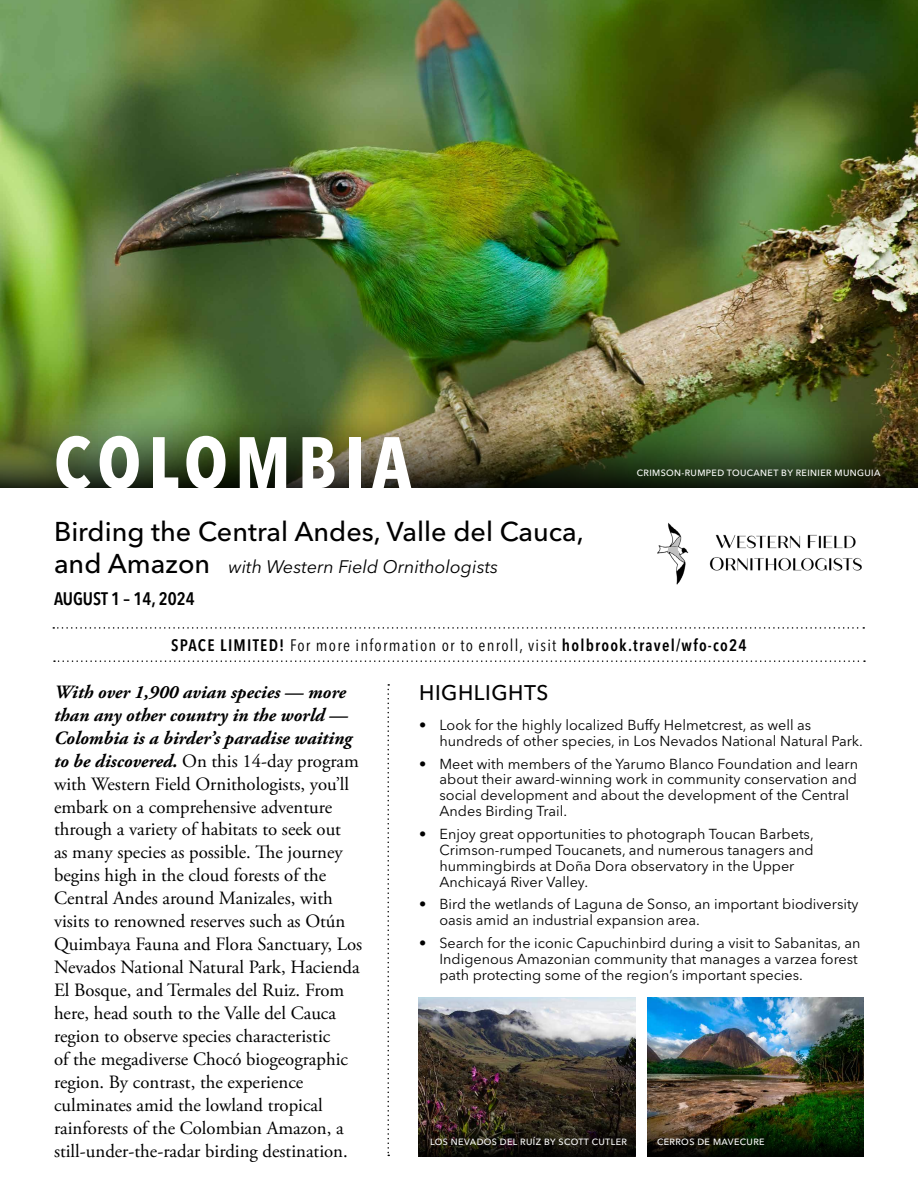
<style>
.page{position:relative;width:918px;height:1188px;background:#fff}
.page>*{position:absolute;margin:0;border:0;box-sizing:border-box;transform-origin:0 0}
._1_-_Country{font:700 condensed 72px "Avenir Next LT Pro";letter-spacing:.1em;color:#fff}
._1_-_Program_title{font:500 27px/32.4px "Avenir Next LT Pro";color:#000}
.Section_headers{font:500 21px "Avenir Next LT Pro";letter-spacing:.025em;color:#000}
._1_-_Romance_intro{font:18.75px/23px "Adobe Garamond Pro";color:#000}
._1_-_Affiliation_nam{font:italic 18px "Avenir Next LT Pro";color:#000}
._1_-_From_and_To_Dat{font:600 condensed 18px "Avenir Next LT Pro";color:#000}
._1_-_URL{font:600 condensed 16.5px "Avenir Next LT Pro";letter-spacing:.075em;color:#000}
.t1{font:14.4px/15.9px "Avenir Next LT Pro";color:#000}
.Photo_credit{font:500 9px "Avenir Next LT Pro";letter-spacing:.04em;color:#fff}
.s1{font-weight:400}
.s2{font-weight:700;font-style:italic}
</style>
<div class="page">
<img style="left:0;top:0;width:918px;height:410px">
<img style="left:0;top:410px;width:918px;height:78px">
<svg style="left:387px;top:684px;width:2px;height:472px"></svg>
<svg style="left:54px;top:660px;width:811px;height:2px"></svg>
<img style="left:418px;top:998px;width:217px;height:116px">
<svg style="left:418px;top:1114px;width:217px;height:42px;background:#221b12"></svg>
<img style="left:647px;top:998px;width:217px;height:116px">
<svg style="left:647px;top:1114px;width:217px;height:42px;background:#1d260c"></svg>
<img style="left:657px;top:522px;width:205px;height:63px">
<svg style="left:53px;top:627px;width:811px;height:2px"></svg>
<p class="_1_-_Country" style="left:54px;top:419px;width:359px">COLOMBIA</p>
<p class="_1_-_Program_title" style="left:54px;top:515px;width:531px">Birding the Central Andes, Valle del Cauca, and Amazon</p>
<p class="_1_-_From_and_To_Dat" style="left:54px;top:588px;width:142px">AUGUST 1 – 14, 2024</p>
<p class="_1_-_Affiliation_nam" style="left:228px;top:556px;width:271px">with Western Field Ornithologists</p>
<p class="Photo_credit" style="left:637px;top:467px;width:245px">CRIMSON-RUMPED TOUCANET BY REINIER MUNGUIA</p>
<p class="_1_-_URL" style="left:171px;top:635px;width:577px">SPACE LIMITED! <span class="s1">For more information or to enroll, visit</span> holbrook.travel/wfo-co24</p>
<p class="Section_headers" style="left:419px;top:680px;width:131px">HIGHLIGHTS</p>
<p class="t1" style="left:440px;top:717px;width:425px;text-indent:-20px">• Look for the highly localized Buffy Helmetcrest, as well as hundreds of other species, in Los Nevados National Natural Park.</p>
<p class="t1" style="left:440px;top:756px;width:420px;text-indent:-20px">• Meet with members of the Yarumo Blanco Foundation and learn about their award-winning work in community conservation and social development and about the development of the Central Andes Birding Trail.</p>
<p class="t1" style="left:440px;top:826px;width:376px;text-indent:-20px">• Enjoy great opportunities to photograph Toucan Barbets, Crimson-rumped Toucanets, and numerous tanagers and hummingbirds at Doña Dora observatory in the Upper Anchicayá River Valley.</p>
<p class="t1" style="left:440px;top:896px;width:421px;text-indent:-20px">• Bird the wetlands of Laguna de Sonso, an important biodiversity oasis amid an industrial expansion area.</p>
<p class="t1" style="left:440px;top:935px;width:423px;text-indent:-20px">• Search for the iconic Capuchinbird during a visit to Sabanitas, an<br>Indigenous Amazonian community that manages a varzea forest path protecting some of the region’s important species.</p>
<p class="_1_-_Romance_intro" style="left:54px;top:681px;width:310px"><span class="s2">With over 1,900 avian species — more than any other country in the world — Colombia is a birder’s paradise waiting to be discovered.</span> On this 14-day program with Western Field Ornithologists, you’ll embark on a comprehensive adventure through a variety of habitats to seek out<br>as many species as possible. The journey begins high in the cloud forests of the Central Andes around Manizales, with visits to renowned reserves such as Otún Quimbaya Fauna and Flora Sanctuary, Los Nevados National Natural Park, Hacienda El Bosque, and Termales del Ruiz. From here, head south to the Valle del Cauca region to observe species characteristic<br>of the megadiverse Chocó biogeographic region. By contrast, the experience culminates amid the lowland tropical rainforests of the Colombian Amazon, a still-under-the-radar birding destination.</p>
<p class="Photo_credit" style="left:430px;top:1136px;width:198px">LOS NEVADOS DEL RUÍZ BY SCOTT CUTLER</p>
<p class="Photo_credit" style="left:657px;top:1136px;width:109px">CERROS DE MAVECURE</p>
</div>
